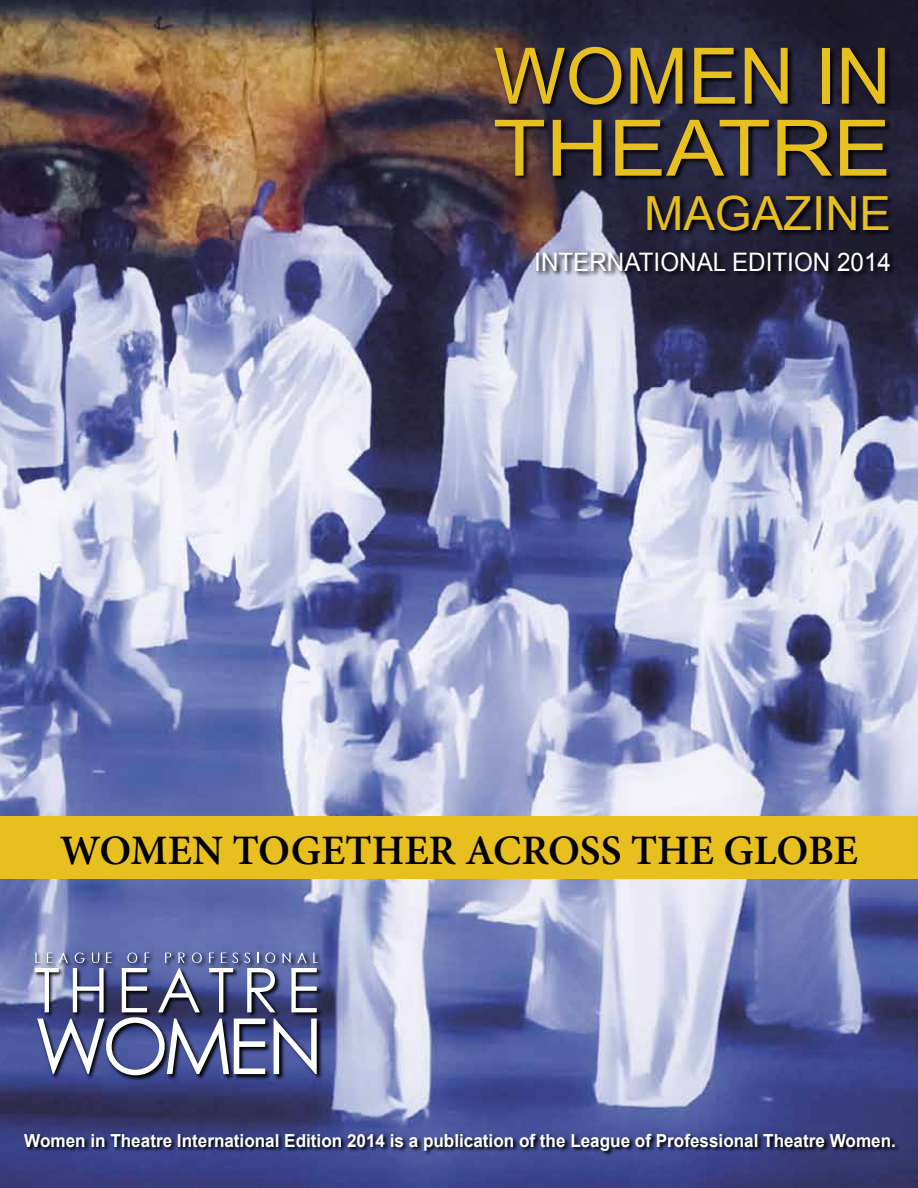
<style>
.page{position:relative;width:918px;height:1188px;background:#fff}
.page>*{position:absolute;margin:0;border:0;box-sizing:border-box;transform-origin:0 0}
.t1{font:78px/72px "Arial";color:#e7c01f}
.t2{font:47.1px "Arial";color:#e7c01f}
.t3{font:600 42px "Minion Pro";color:#000}
.t4{font:25.5px "Arial";color:#fff;scale:.95 1}
.t5{font:700 18px "Arial";color:#fff;scale:.95 1}
</style>
<div class="page">
<img style="left:0;top:0;width:918px;height:1188px">
<div style="left:0;top:816px;width:918px;height:63px;background:#e7c01f"></div>
<svg style="left:24px;top:1133px;width:877px;height:23px;background:#2f366d"></svg>
<svg style="left:493px;top:45px;width:404px;height:233px;background:#2a2637"></svg>
<svg style="left:33px;top:951px;width:291px;height:130px;background:#444e8a"></svg>
<svg style="left:35px;top:953px;width:283px;height:122px"></svg>
<h1 class="t1" style="left:493px;top:40px;width:400px">WOMEN IN<br>THEATRE</h1>
<h2 class="t2" style="left:644px;top:187px;width:248px">MAGAZINE</h2>
<h3 class="t4" style="left:534px;top:247px;width:377px">INTERNATIONAL EDITION 2014</h3>
<h3 class="t3" style="left:60px;top:822px;width:800px">WOMEN TOGETHER ACROSS THE GLOBE</h3>
<p class="t5" style="left:24px;top:1131px;width:919px">Women in Theatre International Edition 2014 is a publication of the League of Professional Theatre Women.</p>
</div>
